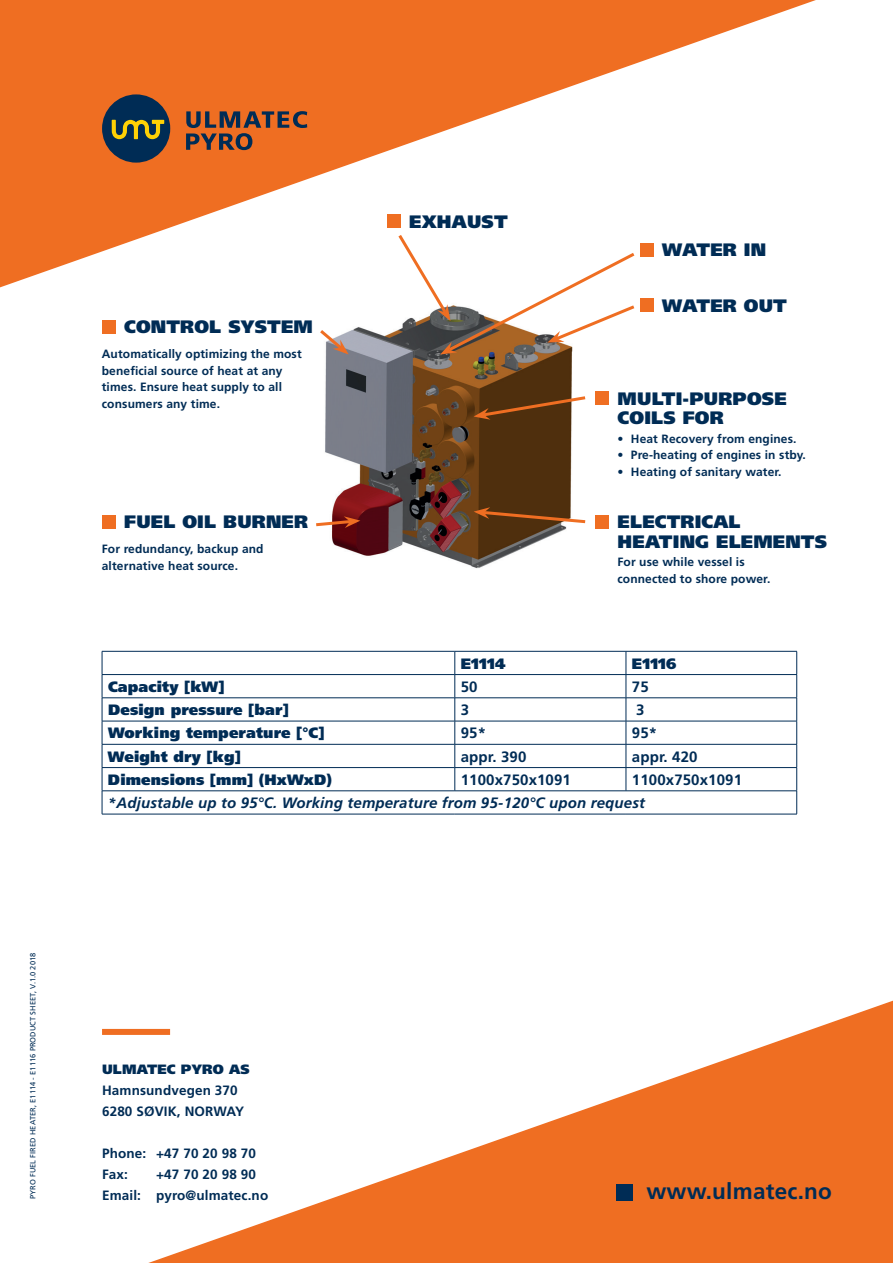
<style>
.page{position:relative;width:893px;height:1263px;background:#fff}
.page>*{position:absolute;margin:0;border:0;box-sizing:border-box;transform-origin:0 0}
.t1{font:700 22.5px "Frutiger LT Std";letter-spacing:.01em;color:#002c55}
.t2{font:900 18px/19.5px "Frutiger LT Std";letter-spacing:.01em;color:#002c55}
.t3{font:900 15px "Frutiger LT Std";letter-spacing:.01em;color:#002c55}
.t4{font:italic 700 15px "Frutiger LT Std";letter-spacing:.01em;color:#002c55}
.t5{font:700 15px "Frutiger LT Std";letter-spacing:.01em;color:#002c55}
.t6{font:700 13.5px/21px "Frutiger LT Std";letter-spacing:.01em;color:#002c55}
.t7{font:900 13.5px "Frutiger LT Std";letter-spacing:.01em;color:#002c55}
.t8{font:700 12px/16.5px "Frutiger LT Std";letter-spacing:.01em;color:#002c55}
.t9{font:7.5px "Frutiger LT Std";letter-spacing:.01em;color:#002c55}
</style>
<div class="page">
<svg style="left:102px;top:1000px;width:791px;height:263px"></svg>
<svg style="left:0;top:0;width:816px;height:288px;fill:#ef6e22"></svg>
<div style="left:102px;top:94px;width:68px;height:69px;background:#002c55;border-radius:50%"></div>
<svg style="left:112px;top:120px;width:52px;height:19px"></svg>
<svg style="left:186px;top:111px;width:121px;height:17px;background:#7b4d3a"></svg>
<img style="left:186px;top:133px;width:66px;height:17px">
<div style="left:617px;top:1185px;width:16px;height:16px;background:#002c55"></div>
<div style="left:102px;top:1029px;width:68px;height:6px;background:#ef6e22"></div>
<hr style="left:102px;top:651px;width:353px;height:1px;background:#002c55">
<hr style="left:455px;top:651px;width:171px;height:1px;background:#002c55">
<hr style="left:626px;top:651px;width:171px;height:1px;background:#002c55">
<hr style="left:102px;top:674px;width:353px;height:1px;background:#002c55">
<hr style="left:455px;top:674px;width:171px;height:1px;background:#002c55">
<hr style="left:626px;top:674px;width:171px;height:1px;background:#002c55">
<hr style="left:102px;top:697px;width:353px;height:1px;background:#002c55">
<hr style="left:455px;top:697px;width:171px;height:1px;background:#002c55">
<hr style="left:626px;top:697px;width:171px;height:1px;background:#002c55">
<hr style="left:102px;top:721px;width:353px;height:1px;background:#002c55">
<hr style="left:455px;top:721px;width:171px;height:1px;background:#002c55">
<hr style="left:626px;top:721px;width:171px;height:1px;background:#002c55">
<hr style="left:102px;top:744px;width:353px;height:1px;background:#002c55">
<hr style="left:455px;top:744px;width:171px;height:1px;background:#002c55">
<hr style="left:626px;top:744px;width:171px;height:1px;background:#002c55">
<hr style="left:102px;top:767px;width:353px;height:1px;background:#002c55">
<hr style="left:455px;top:767px;width:171px;height:1px;background:#002c55">
<svg style="left:455px;top:651px;width:1px;height:139px"></svg>
<hr style="left:626px;top:767px;width:171px;height:1px;background:#002c55">
<svg style="left:626px;top:651px;width:1px;height:139px"></svg>
<hr style="left:102px;top:790px;width:353px;height:1px;background:#002c55">
<svg style="left:102px;top:651px;width:1px;height:163px"></svg>
<hr style="left:455px;top:790px;width:171px;height:1px;background:#002c55">
<hr style="left:626px;top:790px;width:171px;height:1px;background:#002c55">
<svg style="left:796px;top:651px;width:1px;height:163px"></svg>
<hr style="left:102px;top:814px;width:353px;height:1px;background:#002c55">
<hr style="left:455px;top:814px;width:171px;height:1px;background:#002c55">
<hr style="left:626px;top:814px;width:171px;height:1px;background:#002c55">
<img style="left:325px;top:327px;width:247px;height:242px">
<div style="left:102px;top:320px;width:14px;height:14px;background:#ef6e22"></div>
<div style="left:102px;top:515px;width:14px;height:13px;background:#ef6e22"></div>
<div style="left:595px;top:391px;width:14px;height:14px;background:#ef6e22"></div>
<div style="left:595px;top:515px;width:14px;height:13px;background:#ef6e22"></div>
<div style="left:387px;top:214px;width:14px;height:14px;background:#ef6e22"></div>
<div style="left:640px;top:243px;width:14px;height:13px;background:#ef6e22"></div>
<div style="left:640px;top:298px;width:14px;height:14px;background:#ef6e22"></div>
<svg style="left:320px;top:327px;width:29px;height:27px"></svg>
<svg style="left:316px;top:516px;width:44px;height:12px"></svg>
<svg style="left:396px;top:232px;width:242px;height:122px"></svg>
<svg style="left:474px;top:394px;width:112px;height:26px;background:#784f2b"></svg>
<svg style="left:474px;top:507px;width:112px;height:18px;background:#845631"></svg>
<p class="t9" style="left:28px;top:1199px;width:248px;rotate:-90deg">PYRO FUEL FIRED HEATER, E1114 - E1116 PRODUCT SHEET, V.1.0 2018</p>
<h2 class="t2" style="left:124px;top:317px;width:190px">CONTROL SYSTEM</h2>
<p class="t8" style="left:102px;top:346px;width:201px">Automatically optimizing the most beneficial source of heat at any times. Ensure heat supply to all consumers any time.</p>
<h2 class="t2" style="left:124px;top:512px;width:185px">FUEL OIL BURNER</h2>
<p class="t8" style="left:102px;top:541px;width:163px">For redundancy, backup and alternative heat source.</p>
<h2 class="t2" style="left:409px;top:211px;width:100px">EXHAUST</h2>
<h2 class="t2" style="left:662px;top:240px;width:105px">WATER IN</h2>
<h2 class="t2" style="left:662px;top:296px;width:126px">WATER OUT</h2>
<h2 class="t2" style="left:618px;top:388px;width:171px">MULTI-PURPOSE<br>COILS FOR</h2>
<p class="t8" style="left:617px;top:430px;width:181px">• Heat Recovery from engines.</p>
<p class="t8" style="left:617px;top:447px;width:190px">• Pre-heating of engines in stby.</p>
<p class="t8" style="left:617px;top:463px;width:166px">• Heating of sanitary water.</p>
<h2 class="t2" style="left:618px;top:512px;width:211px">ELECTRICAL<br>HEATING ELEMENTS</h2>
<p class="t8" style="left:617px;top:554px;width:154px">For use while vessel is connected to shore power.</p>
<p class="t3" style="left:461px;top:654px;width:46px">E1114</p>
<p class="t3" style="left:632px;top:654px;width:46px">E1116</p>
<p class="t3" style="left:108px;top:677px;width:118px">Capacity [kW]</p>
<p class="t5" style="left:461px;top:678px;width:18px">50</p>
<p class="t5" style="left:632px;top:678px;width:18px">75</p>
<p class="t3" style="left:108px;top:701px;width:182px">Design pressure [bar]</p>
<p class="t5" style="left:461px;top:701px;width:10px">3</p>
<p class="t5" style="left:636px;top:701px;width:10px">3</p>
<p class="t3" style="left:108px;top:724px;width:218px">Working temperature [°C]</p>
<p class="t5" style="left:461px;top:724px;width:27px">95*</p>
<p class="t5" style="left:632px;top:724px;width:27px">95*</p>
<p class="t3" style="left:108px;top:747px;width:134px">Weight dry [kg]</p>
<p class="t5" style="left:461px;top:747px;width:67px">appr. 390</p>
<p class="t5" style="left:632px;top:747px;width:67px">appr. 420</p>
<p class="t3" style="left:108px;top:770px;width:225px">Dimensions [mm] (HxWxD)</p>
<p class="t5" style="left:461px;top:771px;width:112px">1100x750x1091</p>
<p class="t5" style="left:632px;top:771px;width:112px">1100x750x1091</p>
<p class="t4" style="left:108px;top:794px;width:539px">*Adjustable up to 95°C. Working temperature from 95-120°C upon request</p>
<p class="t7" style="left:102px;top:1061px;width:149px">ULMATEC PYRO AS</p>
<p class="t6" style="left:102px;top:1080px;width:144px">Hamnsundvegen 370<br>6280 SØVIK, NORWAY</p>
<p class="t6" style="left:102px;top:1143px;width:156px">Phone: +47 70 20 98 70<br>Fax:</p>
<p class="t6" style="left:102px;top:1164px;width:168px;text-indent:54px">+47 70 20 98 90<br>Email: pyro@ulmatec.no</p>
<h1 class="t1" style="left:646px;top:1178px;width:187px">www.ulmatec.no</h1>
</div>
